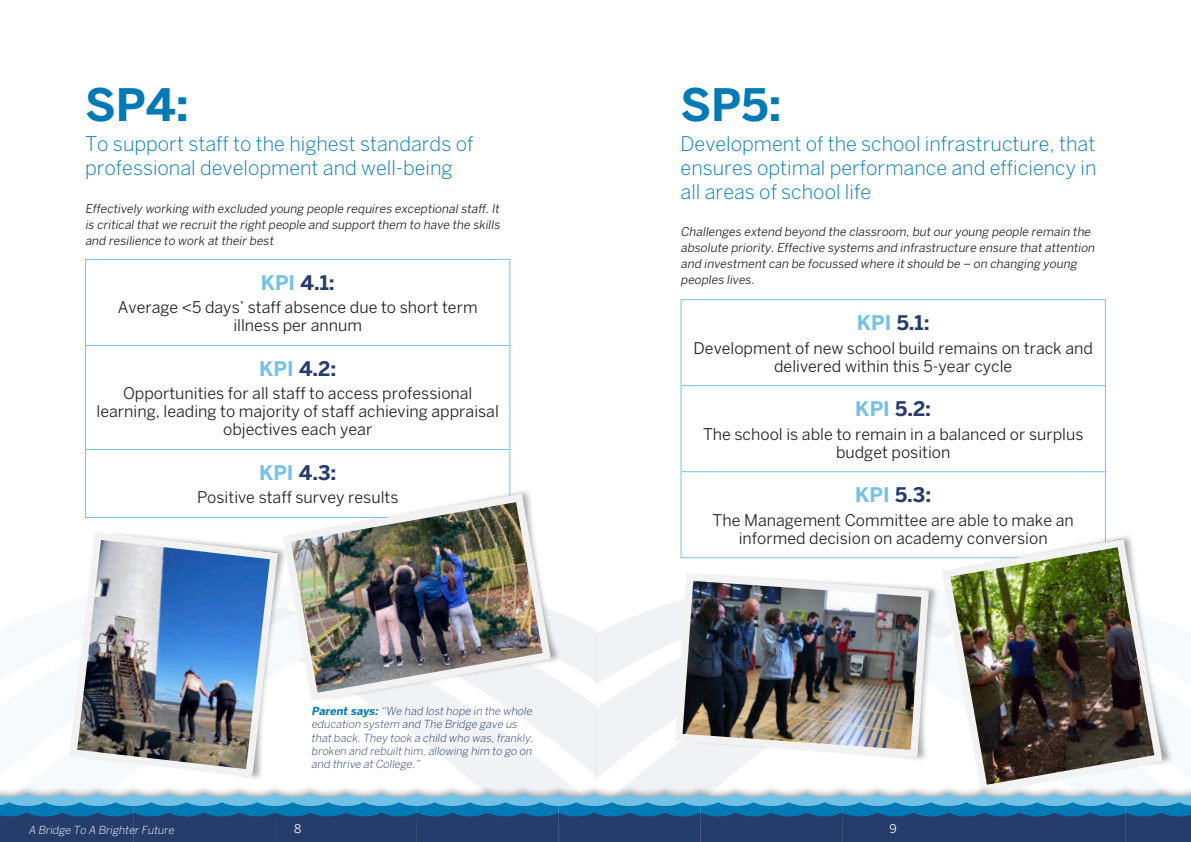
<style>
.page{position:relative;width:1191px;height:842px;background:#fff}
.page>*{position:absolute;margin:0;border:0;box-sizing:border-box;transform-origin:0 0}
.t1{font:700 44.4px "Benton Sans";color:#007ab5}
.t2{font:300 20px/24px "Benton Sans";color:#007ab5;text-align:justify}
.t3{font:700 20px "Benton Sans";color:#263d6b}
.t4{font:16px/18px "Benton Sans";color:#231f20;text-align:center}
.t5{font:italic 12px/16px "Benton Sans";color:#231f20;text-align:justify}
.t6{font:12px "Benton Sans";color:#fff}
.t7{font:italic 300 11px/13.2px "Benton Sans";color:#263d6b}
.t8{font:italic 300 11px "Benton Sans";color:#fff}
.s1{color:#73c2e6}
.s2{font-weight:700;color:#007ab5}
</style>
<div class="page">
<svg style="left:478px;top:615px;width:115px;height:169px;fill:#f1f2f5"></svg>
<svg style="left:373px;top:705px;width:105px;height:79px"></svg>
<svg style="left:598px;top:603px;width:115px;height:181px;fill:#f1f2f5"></svg>
<svg style="left:713px;top:762px;width:34px;height:22px"></svg>
<hr style="left:85px;top:259px;width:425px;height:1px;background:#73c2e6">
<hr style="left:85px;top:260px;width:1px;height:85px;background:#73c2e6">
<hr style="left:509px;top:260px;width:1px;height:85px;background:#73c2e6">
<hr style="left:85px;top:345px;width:425px;height:1px;background:#73c2e6">
<hr style="left:85px;top:346px;width:1px;height:103px;background:#73c2e6">
<hr style="left:509px;top:346px;width:1px;height:103px;background:#73c2e6">
<hr style="left:85px;top:449px;width:425px;height:1px;background:#73c2e6">
<hr style="left:85px;top:450px;width:1px;height:67px;background:#73c2e6">
<hr style="left:509px;top:450px;width:1px;height:67px;background:#73c2e6">
<hr style="left:85px;top:517px;width:425px;height:1px;background:#73c2e6">
<hr style="left:680px;top:299px;width:426px;height:1px;background:#73c2e6">
<hr style="left:680px;top:300px;width:1px;height:85px;background:#73c2e6">
<hr style="left:1105px;top:300px;width:1px;height:85px;background:#73c2e6">
<hr style="left:680px;top:385px;width:426px;height:1px;background:#73c2e6">
<hr style="left:680px;top:386px;width:1px;height:85px;background:#73c2e6">
<hr style="left:1105px;top:386px;width:1px;height:85px;background:#73c2e6">
<hr style="left:680px;top:471px;width:426px;height:1px;background:#73c2e6">
<hr style="left:680px;top:472px;width:1px;height:85px;background:#73c2e6">
<hr style="left:1105px;top:472px;width:1px;height:85px;background:#73c2e6">
<hr style="left:680px;top:557px;width:426px;height:1px;background:#73c2e6">
<img style="left:69px;top:532px;width:209px;height:247px">
<div style="left:954px;top:533px;width:219px;height:260px;background:#231f20;opacity:.4"></div>
<img style="left:937px;top:535px;width:229px;height:249px">
<div style="left:297px;top:488px;width:265px;height:213px;background:#231f20;opacity:.4"></div>
<img style="left:278px;top:490px;width:277px;height:215px">
<div style="left:690px;top:572px;width:249px;height:190px;background:#231f20;opacity:.4"></div>
<img style="left:671px;top:572px;width:261px;height:189px">
<div style="left:0;top:784px;width:1191px;height:58px;background:#231f20;opacity:.36"></div>
<svg style="left:0;top:793px;width:1191px;height:49px;background:#356a96"></svg>
<h1 class="t1" style="left:85px;top:78px;width:105px">SP4:</h1>
<h1 class="t1" style="left:680px;top:78px;width:102px">SP5:</h1>
<p class="t2" style="left:680px;top:131px;width:417px">Development of the school infrastructure, that ensures optimal performance and efficiency in all areas of school life</p>
<p class="t2" style="left:85px;top:131px;width:390px">To support staff to the highest standards of professional development and well-being</p>
<p class="t5" style="left:85px;top:200px;width:418px">Effectively working with excluded young people requires exceptionalstaff.It is criticalthat we recruit the right people and support them to have the skills and resilience to work at their best</p>
<p class="t5" style="left:680px;top:224px;width:418px;text-align:left">Challenges extend beyond the classroom,but our young people remain the absolute priority.Effective systems and infrastructure ensure that attention and investment can be focussed where it should be – on changing young</p>
<p class="t3" style="left:261px;top:270px;width:76px"><span class="s1">KPI</span> 4.1:</p>
<p class="t5" style="left:680px;top:272px;width:77px">peoples lives.</p>
<p class="t4" style="left:118px;top:298px;width:361px">Average &lt;5 days’ staff absence due to short term illness per annum</p>
<p class="t3" style="left:259px;top:356px;width:79px"><span class="s1">KPI</span> 4.2:</p>
<p class="t4" style="left:97px;top:384px;width:404px">Opportunities for all staff to access professional learning, leading to majority of staff achieving appraisal objectives each year</p>
<p class="t3" style="left:259px;top:460px;width:79px"><span class="s1">KPI</span> 4.3:</p>
<p class="t4" style="left:197px;top:488px;width:203px">Positive staff survey results</p>
<p class="t3" style="left:857px;top:311px;width:74px"><span class="s1">KPI</span> 5.1:</p>
<p class="t4" style="left:693px;top:338px;width:401px">Development of new school build remains on track and delivered within this 5-year cycle</p>
<p class="t3" style="left:855px;top:397px;width:77px"><span class="s1">KPI</span> 5.2:</p>
<p class="t4" style="left:703px;top:424px;width:382px">The school is able to remain in a balanced or surplus budget position</p>
<p class="t3" style="left:855px;top:483px;width:78px"><span class="s1">KPI</span> 5.3:</p>
<p class="t4" style="left:712px;top:511px;width:363px">The Management Committee are able to make an informed decision on academy conversion</p>
<p class="t7" style="left:311px;top:704px;width:225px"><span class="s2">Parent says:</span> “We had lost hope in the whole education system and The Bridge gave us that back.They took a child who was,frankly, broken and rebuilt him,allowing him to go on and thrive at College.”</p>
<p class="t8" style="left:28px;top:823px;width:149px">A Bridge To A Brighter Future</p>
<p class="t6" style="left:294px;top:821px;width:9px">8</p>
<p class="t6" style="left:889px;top:821px;width:9px">9</p>
</div>
